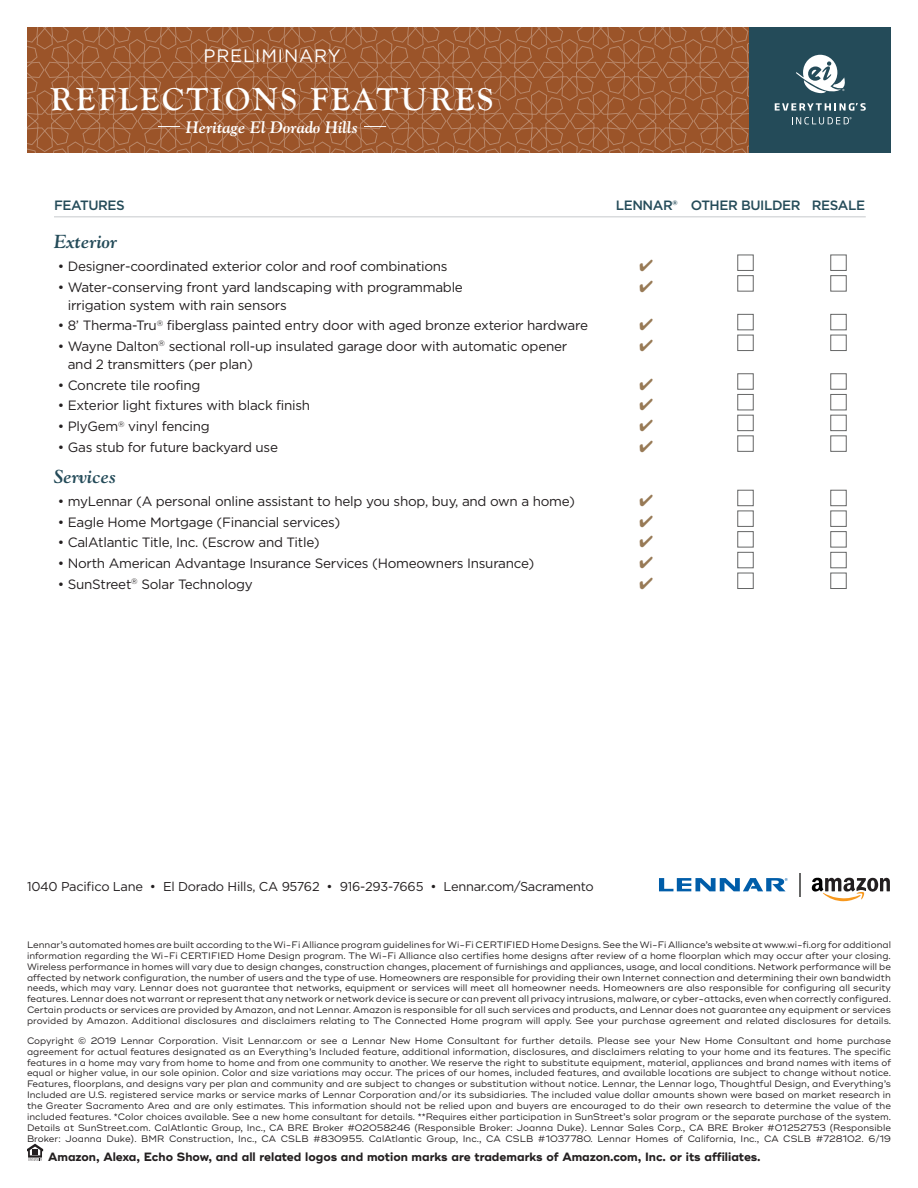
<style>
.page{position:relative;width:918px;height:1188px;background:#fff}
.page>*{position:absolute;margin:0;border:0;box-sizing:border-box;transform-origin:0 0}
.t1{font:700 33px "Goudy Old Style T";letter-spacing:.08em;color:#fff}
.t2{font:italic 700 18.75px "Goudy Std";color:#244b59}
.t3{font:18px "Gotham";letter-spacing:.05em;color:#fff}
.t4{font:16.5px "Goudy Bold Italic Os F";color:#fff}
.t5{font:13.5px "Gotham";letter-spacing:-.02em;color:#231f20}
.t6{font:500 13.5px "Gotham";letter-spacing:-.03em;color:#244b59}
.t7{font:12.9px "Gotham";letter-spacing:-.02em;color:#231f20}
.t8{font:700 12px "Ridley Grotesk";color:#231f20}
.t9{font:9.3px/10.8px "Ridley Grotesk";letter-spacing:.005em;color:#231f20;text-align:justify}
</style>
<div class="page">
<hr style="left:54px;top:216px;width:812px;height:1px;background:#c7cacc">
<div style="left:737px;top:255px;width:17px;height:16px;border:1px solid #656666"></div>
<div style="left:830px;top:255px;width:17px;height:16px;border:1px solid #656666"></div>
<div style="left:737px;top:275px;width:17px;height:17px;border:1px solid #656666"></div>
<div style="left:830px;top:275px;width:17px;height:17px;border:1px solid #656666"></div>
<div style="left:737px;top:314px;width:17px;height:16px;border:1px solid #656666"></div>
<div style="left:830px;top:314px;width:17px;height:16px;border:1px solid #656666"></div>
<div style="left:737px;top:335px;width:17px;height:16px;border:1px solid #656666"></div>
<div style="left:830px;top:335px;width:17px;height:16px;border:1px solid #656666"></div>
<div style="left:737px;top:373px;width:17px;height:17px;border:1px solid #656666"></div>
<div style="left:830px;top:373px;width:17px;height:17px;border:1px solid #656666"></div>
<div style="left:737px;top:394px;width:17px;height:16px;border:1px solid #656666"></div>
<div style="left:830px;top:394px;width:17px;height:16px;border:1px solid #656666"></div>
<div style="left:737px;top:415px;width:17px;height:16px;border:1px solid #656666"></div>
<div style="left:830px;top:415px;width:17px;height:16px;border:1px solid #656666"></div>
<div style="left:737px;top:435px;width:17px;height:17px;border:1px solid #656666"></div>
<div style="left:830px;top:435px;width:17px;height:17px;border:1px solid #656666"></div>
<div style="left:737px;top:490px;width:17px;height:16px;border:1px solid #656666"></div>
<div style="left:830px;top:490px;width:17px;height:16px;border:1px solid #656666"></div>
<div style="left:737px;top:511px;width:17px;height:16px;border:1px solid #656666"></div>
<div style="left:830px;top:511px;width:17px;height:16px;border:1px solid #656666"></div>
<div style="left:737px;top:531px;width:17px;height:16px;border:1px solid #656666"></div>
<div style="left:830px;top:531px;width:17px;height:16px;border:1px solid #656666"></div>
<div style="left:737px;top:552px;width:17px;height:16px;border:1px solid #656666"></div>
<div style="left:830px;top:552px;width:17px;height:16px;border:1px solid #656666"></div>
<div style="left:737px;top:573px;width:17px;height:16px;border:1px solid #656666"></div>
<div style="left:830px;top:573px;width:17px;height:16px;border:1px solid #656666"></div>
<svg style="left:27px;top:1144px;width:16px;height:17px"></svg>
<svg style="left:27px;top:27px;width:864px;height:125px;background:#8d5939"></svg>
<svg style="left:659px;top:878px;width:129px;height:13px"></svg>
<svg style="left:812px;top:878px;width:78px;height:23px"></svg>
<svg style="left:799px;top:873px;width:1px;height:24px"></svg>
<p class="t3" style="left:203px;top:46px;width:139px">PRELIMINARY</p>
<p class="t1" style="left:51px;top:81px;width:444px">REFLECTIONS FEATURES</p>
<p class="t4" style="left:186px;top:117px;width:174px">Heritage El Dorado Hills</p>
<p class="t6" style="left:54px;top:196px;width:72px">FEATURES</p>
<p class="t6" style="left:616px;top:196px;width:251px">LENNAR® OTHER BUILDER RESALE</p>
<p class="t2" style="left:54px;top:230px;width:65px">Exterior</p>
<p class="t5" style="left:58px;top:259px;width:391px">• Designer-coordinated exterior color and roof combinations</p>
<p class="t5" style="left:58px;top:279px;width:407px">• Water-conserving front yard landscaping with programmable</p>
<p class="t5" style="left:68px;top:297px;width:221px">irrigation system with rain sensors</p>
<p class="t5" style="left:58px;top:318px;width:532px">• 8’ Therma-Tru<sup>®</sup> fiberglass painted entry door with aged bronze exterior hardware</p>
<p class="t5" style="left:58px;top:339px;width:511px">• Wayne Dalton<sup>®</sup> sectional roll-up insulated garage door with automatic opener</p>
<p class="t5" style="left:68px;top:357px;width:187px">and 2 transmitters (per plan)</p>
<p class="t5" style="left:58px;top:377px;width:144px">• Concrete tile roofing</p>
<p class="t5" style="left:58px;top:398px;width:254px">• Exterior light fixtures with black finish</p>
<p class="t5" style="left:58px;top:419px;width:154px">• PlyGem<sup>®</sup> vinyl fencing</p>
<p class="t5" style="left:58px;top:439px;width:222px">• Gas stub for future backyard use</p>
<p class="t2" style="left:54px;top:465px;width:64px">Services</p>
<p class="t5" style="left:58px;top:494px;width:519px">• myLennar (A personal online assistant to help you shop, buy, and own a home)</p>
<p class="t5" style="left:58px;top:515px;width:284px">• Eagle Home Mortgage (Financial services)</p>
<p class="t5" style="left:58px;top:535px;width:263px">• CalAtlantic Title, Inc. (Escrow and Title)</p>
<p class="t5" style="left:58px;top:556px;width:478px">• North American Advantage Insurance Services (Homeowners Insurance)</p>
<p class="t5" style="left:58px;top:577px;width:197px">• SunStreet<sup>®</sup> Solar Technology</p>
<p class="t7" style="left:27px;top:879px;width:568px">1040 Pacifico Lane • El Dorado Hills, CA 95762 • 916-293-7665 • Lennar.com/Sacramento</p>
<p class="t9" style="left:27px;top:939px;width:866px">Lennar’s automated homes are built according to the Wi-Fi Alliance program guidelines for Wi-Fi CERTIFIED Home Designs. See the Wi-Fi Alliance’s website at www.wi-fi.org for additional information regarding the Wi-Fi CERTIFIED Home Design program. The Wi-Fi Alliance also certifies home designs after review of a home floorplan which may occur after your closing.<br>Wireless performance in homes will vary due to design changes, construction changes, placement of furnishings and appliances, usage, and local conditions. Network performance will be affected by network configuration, the number of users and the type of use. Homeowners are responsible for providing their own Internet connection and determining their own bandwidth needs, which may vary. Lennar does not guarantee that networks, equipment or services will meet all homeowner needs. Homeowners are also responsible for configuring all security features. Lennar does not warrant or represent that any network or network device is secure or can prevent all privacy intrusions, malware, or cyber-attacks, even when correctly configured.<br>Certain products or services are provided by Amazon, and not Lennar. Amazon is responsible for all such services and products, and Lennar does not guarantee any equipment or services provided by Amazon. Additional disclosures and disclaimers relating to The Connected Home program will apply. See your purchase agreement and related disclosures for details.</p>
<p class="t9" style="left:27px;top:1035px;width:866px">Copyright © 2019 Lennar Corporation. Visit Lennar.com or see a Lennar New Home Consultant for further details. Please see your New Home Consultant and home purchase agreement for actual features designated as an Everything’s Included feature, additional information, disclosures, and disclaimers relating to your home and its features. The specific features in a home may vary from home to home and from one community to another. We reserve the right to substitute equipment, material, appliances and brand names with items of equal or higher value, in our sole opinion. Color and size variations may occur. The prices of our homes, included features, and available locations are subject to change without notice.<br>Features, floorplans, and designs vary per plan and community and are subject to changes or substitution without notice. Lennar, the Lennar logo, Thoughtful Design, and Everything’s Included are U.S. registered service marks or service marks of Lennar Corporation and/or its subsidiaries. The included value dollar amounts shown were based on market research in the Greater Sacramento Area and are only estimates. This information should not be relied upon and buyers are encouraged to do their own research to determine the value of the included features. *Color choices available. See a new home consultant for details. **Requires either participation in SunStreet’s solar program or the separate purchase of the system.<br>Details at SunStreet.com. CalAtlantic Group, Inc., CA BRE Broker #02058246 (Responsible Broker: Joanna Duke). Lennar Sales Corp., CA BRE Broker #01252753 (Responsible Broker: Joanna Duke). BMR Construction, Inc., CA CSLB #830955. CalAtlantic Group, Inc., CA CSLB #1037780. Lennar Homes of California, Inc., CA CSLB #728102. 6/19</p>
<p class="t8" style="left:48px;top:1150px;width:714px">Amazon, Alexa, Echo Show, and all related logos and motion marks are trademarks of Amazon.com, Inc. or its affiliates.</p>
</div>
